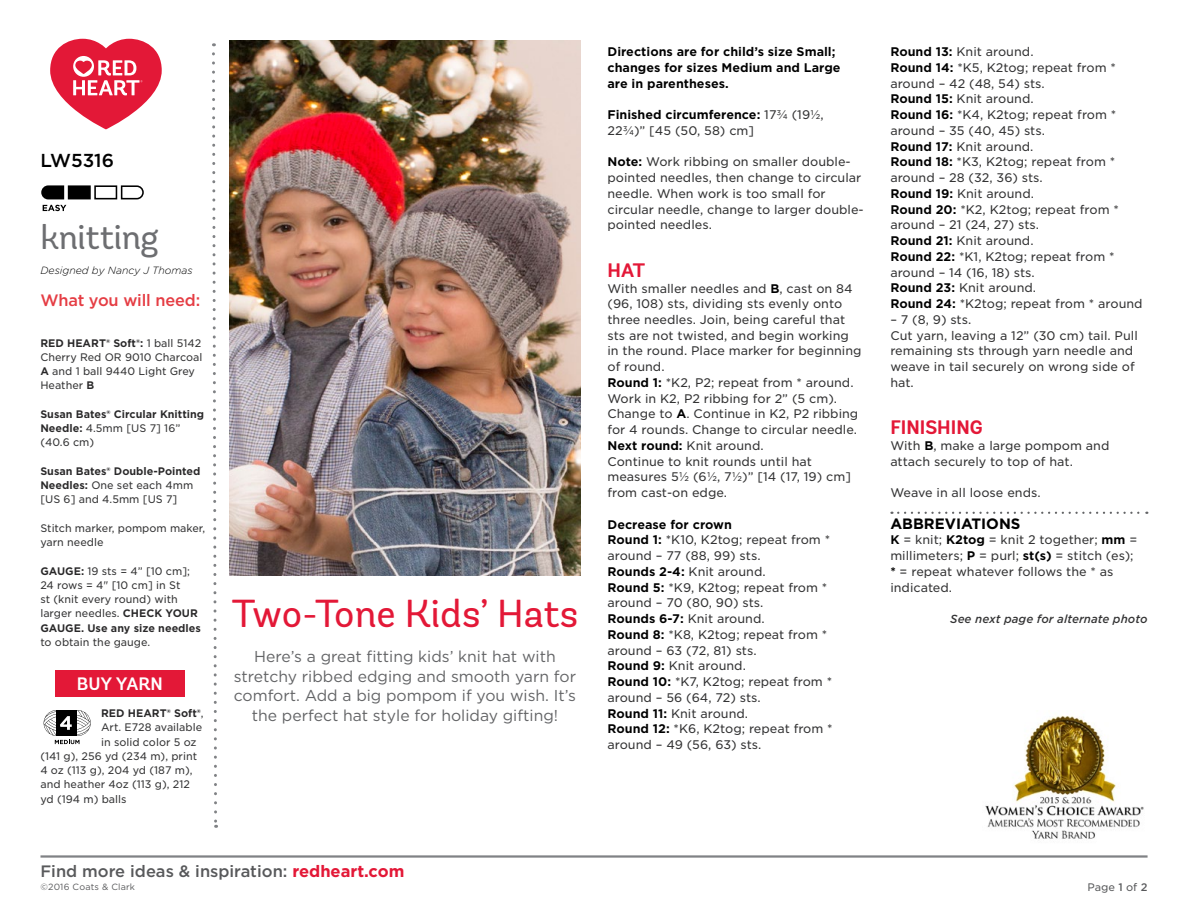
<style>
.page{position:relative;width:1188px;height:918px;background:#fff}
.page>*{position:absolute;margin:0;border:0;box-sizing:border-box;transform-origin:0 0}
.t1{font:39px "Andes Rounded";color:#e31837}
.t2{font:34.5px "Andes Rounded";letter-spacing:-.01em;color:#6d6e71}
.t3{font:700 19.5px "Andes Rounded";color:#e31837}
.t4{font:500 18.75px "Gotham";color:#000}
.t5{font:600 18px "Andes Rounded";color:#fff}
.t6{font:500 16.5px "Gotham";color:#58595b}
.t7{font:500 16.5px "Gotham";letter-spacing:-.01em;color:#e53d44}
.t8{font:15.75px/19.5px "Gotham";color:#636466;text-align:center}
.t9{font:700 15px "Gotham";color:#000}
.t10{font:12px/15.8px "Gotham S Sm";color:#333334}
.t11{font:700 12px/15.8px "Gotham S Sm";color:#000}
.t12{font:italic 500 11.25px "Gotham S Sm";color:#333334}
.t13{font:10.5px/14.2px "Gotham S Sm";color:#333334}
.t14{font:700 10.5px/14.2px "Gotham S Sm";color:#292829}
.t15{font:italic 300 10.5px "Gotham Rounded";color:#000}
.t16{font:10.5px "Gotham S Sm";color:#58595b}
.t17{font:9px "Gotham";letter-spacing:.02em;color:#58595b}
.s1{font-weight:700;color:#292829}
.s2{font-weight:400;color:#333334}
.s3{font-weight:700;color:#000}
.s4{color:#2e2e2f}
.s5{font-weight:700;color:#e31837}
.s6{font-weight:500}
</style>
<div class="page">
<hr style="left:40px;top:855px;width:1108px;height:3px;background:#808285">
<svg style="left:120px;top:185px;width:24px;height:15px"></svg>
<div style="left:94px;top:185px;width:23px;height:14px;background:#fff;border:2px solid #000"></div>
<div style="left:68px;top:185px;width:23px;height:14px;background:#000;border:2px solid #000"></div>
<svg style="left:41px;top:185px;width:25px;height:26px"></svg>
<svg style="left:212px;top:43px;width:6px;height:785px"></svg>
<div style="left:55px;top:671px;width:130px;height:26px;background:#e31837"></div>
<svg style="left:44px;top:710px;width:47px;height:34px"></svg>
<img style="left:230px;top:40px;width:350px;height:536px">
<svg style="left:898px;top:512px;width:249px;height:2px"></svg>
<img style="left:985px;top:715px;width:159px;height:124px">
<svg style="left:50px;top:39px;width:112px;height:90px"></svg>
<h3 class="t4" style="left:40px;top:148px;width:75px">LW5316</h3>
<h2 class="t2" style="left:40px;top:216px;width:120px">knitting</h2>
<p class="t15" style="left:40px;top:263px;width:154px">Designed by Nancy J Thomas</p>
<h3 class="t7" style="left:40px;top:289px;width:161px">What you will need:</h3>
<p class="t13" style="left:40px;top:335px;width:164px"><span class="s1">RED HEART® Soft®:</span> 1 ball 5142<br>Cherry Red OR 9010 Charcoal<br><span class="s1">A</span> and 1 ball 9440 Light Grey<br>Heather <span class="s1">B</span></p>
<p class="t14" style="left:40px;top:407px;width:165px">Susan Bates® Circular Knitting<br>Needle: <span class="s2">4.5mm [US 7] 16” (40.6 cm)</span></p>
<p class="t14" style="left:40px;top:464px;width:162px">Susan Bates® Double-Pointed<br>Needles: <span class="s2">One set each 4mm [US 6] and 4.5mm [US 7]</span></p>
<p class="t13" style="left:40px;top:521px;width:166px">Stitch marker, pompom maker, yarn needle</p>
<p class="t13" style="left:40px;top:563px;width:162px"><span class="s1">GAUGE:</span> 19 sts = 4” [10 cm];<br>24 rows = 4" [10 cm] in St<br>st (knit every round) with larger needles. <span class="s1">CHECK YOUR<br>GAUGE. Use any size needles</span></p>
<p class="t13" style="left:40px;top:635px;width:111px">to obtain the gauge.</p>
<h3 class="t5" style="left:77px;top:673px;width:87px">BUY YARN</h3>
<p class="t14" style="left:101px;top:706px;width:104px">RED HEART® Soft®<span class="s2">,</span></p>
<p class="t13" style="left:101px;top:720px;width:103px">Art. E728 available</p>
<p class="t13" style="left:101px;top:734px;width:97px">in solid color 5 oz</p>
<p class="t13" style="left:40px;top:749px;width:158px">(141 g), 256 yd (234 m), print</p>
<p class="t13" style="left:40px;top:763px;width:154px">4 oz (113 g), 204 yd (187 m),</p>
<p class="t13" style="left:40px;top:777px;width:151px">and heather 4oz (113 g), 212</p>
<p class="t13" style="left:40px;top:791px;width:88px">yd (194 m) balls</p>
<h1 class="t1" style="left:232px;top:590px;width:348px">Two-Tone Kids’ Hats</h1>
<h3 class="t8" style="left:234px;top:647px;width:344px">Here’s a great fitting kids’ knit hat with stretchy ribbed edging and smooth yarn for comfort. Add a big pompom if you wish. It’s the perfect hat style for holiday gifting!</h3>
<p class="t11" style="left:608px;top:44px;width:235px">Directions are for child’s size Small; changes for sizes Medium and Large are in parentheses.</p>
<p class="t10" style="left:608px;top:107px;width:218px"><span class="s3">Finished circumference:</span> 17¾ (19½,<br>22¾)” [45 (50, 58) cm]</p>
<p class="t10" style="left:608px;top:154px;width:258px"><span class="s3">Note:</span> Work ribbing on smaller double&shy;pointed needles, then change to circular needle. When work is too small for circular needle, change to larger double&shy;pointed needles.</p>
<h3 class="t3" style="left:608px;top:258px;width:39px">HAT</h3>
<p class="t10" style="left:608px;top:280px;width:256px">With smaller needles and <span class="s3">B</span>, cast on 84 (96, 108) sts, dividing sts evenly onto three needles. Join, being careful that sts are not twisted, and begin working in the round. Place marker for beginning of round.<br><span class="s3">Round 1:</span> *<span class="s4">K</span>2, P2; repeat from * around.<br>Work in <span class="s4">K</span>2, P2 ribbing for 2” (5 cm).<br>Change to <span class="s3">A</span>. Continue in <span class="s4">K</span>2, P2 ribbing for 4 rounds. Change to circular needle.<br><span class="s3">Next round:</span> <span class="s4">K</span>nit around.<br>Continue to knit rounds until hat measures 5½ (6½, 7½)” [14 (17, 19) cm] from cast-on edge.</p>
<p class="t10" style="left:608px;top:516px;width:227px"><span class="s3">Decrease for crown<br>Round 1:</span> *<span class="s4">K</span>10, <span class="s4">K</span>2tog; repeat from * around – 77 (88, 99) sts.<br><span class="s3">Rounds 2-4:</span> <span class="s4">K</span>nit around.<br><span class="s3">Round 5:</span> *<span class="s4">K</span>9, <span class="s4">K</span>2tog; repeat from * around – 70 (80, 90) sts.<br><span class="s3">Rounds 6-7:</span> <span class="s4">K</span>nit around.<br><span class="s3">Round 8:</span> *<span class="s4">K</span>8, <span class="s4">K</span>2tog; repeat from * around – 63 (72, 81) sts.<br><span class="s3">Round 9:</span> <span class="s4">K</span>nit around.<br><span class="s3">Round 10:</span> *<span class="s4">K</span>7, <span class="s4">K</span>2tog; repeat from * around – 56 (64, 72) sts.<br><span class="s3">Round 11:</span> <span class="s4">K</span>nit around.<br><span class="s3">Round 12:</span> *<span class="s4">K</span>6, <span class="s4">K</span>2tog; repeat from * around – 49 (56, 63) sts.</p>
<p class="t10" style="left:890px;top:44px;width:254px"><span class="s3">Round 13:</span> <span class="s4">K</span>nit around.<br><span class="s3">Round 14:</span> *<span class="s4">K</span>5, <span class="s4">K</span>2tog; repeat from * around – 42 (48, 54) sts.<br><span class="s3">Round 15:</span> <span class="s4">K</span>nit around.<br><span class="s3">Round 16:</span> *<span class="s4">K</span>4, <span class="s4">K</span>2tog; repeat from * around – 35 (40, 45) sts.<br><span class="s3">Round 17:</span> <span class="s4">K</span>nit around.<br><span class="s3">Round 18:</span> *<span class="s4">K</span>3, <span class="s4">K</span>2tog; repeat from * around – 28 (32, 36) sts.<br><span class="s3">Round 19:</span> <span class="s4">K</span>nit around.<br><span class="s3">Round 20:</span> *<span class="s4">K</span>2, <span class="s4">K</span>2tog; repeat from * around – 21 (24, 27) sts.<br><span class="s3">Round 21:</span> <span class="s4">K</span>nit around.<br><span class="s3">Round 22:</span> *<span class="s4">K</span>1, <span class="s4">K</span>2tog; repeat from * around – 14 (16, 18) sts.<br><span class="s3">Round 23:</span> <span class="s4">K</span>nit around.<br><span class="s3">Round 24:</span> *<span class="s4">K</span>2tog; repeat from * around</p>
<p class="t10" style="left:890px;top:311px;width:249px">– 7 (8, 9) sts.<br>Cut yarn, leaving a 12” (30 cm) tail. Pull remaining sts through yarn needle and weave in tail securely on wrong side of hat.</p>
<h3 class="t3" style="left:890px;top:415px;width:94px">FINISHING</h3>
<p class="t10" style="left:890px;top:437px;width:221px">With <span class="s3">B</span>, make a large pompom and attach securely to top of hat.</p>
<p class="t10" style="left:890px;top:485px;width:152px">Weave in all loose ends.</p>
<p class="t9" style="left:890px;top:513px;width:132px">ABBREVIATIONS</p>
<p class="t10" style="left:890px;top:532px;width:248px"><span class="s3">K</span> = knit; <span class="s3">K2tog</span> = knit 2 together; <span class="s3">mm</span> = millimeters; <span class="s3">P</span> = purl; <span class="s3">st(s)</span> = stitch (es); <span class="s3">*</span> = repeat whatever follows the * as indicated.</p>
<p class="t12" style="left:950px;top:611px;width:199px">See next page for alternate photo</p>
<h3 class="t6" style="left:40px;top:860px;width:365px">Find more ideas &amp; inspiration: <span class="s5">redheart.com</span></h3>
<p class="t17" style="left:40px;top:882px;width:96px">©2016 Coats &amp; Clark</p>
<p class="t16" style="left:1087px;top:880px;width:62px">Page <span class="s6">1</span> of <span class="s6">2</span></p>
</div>
